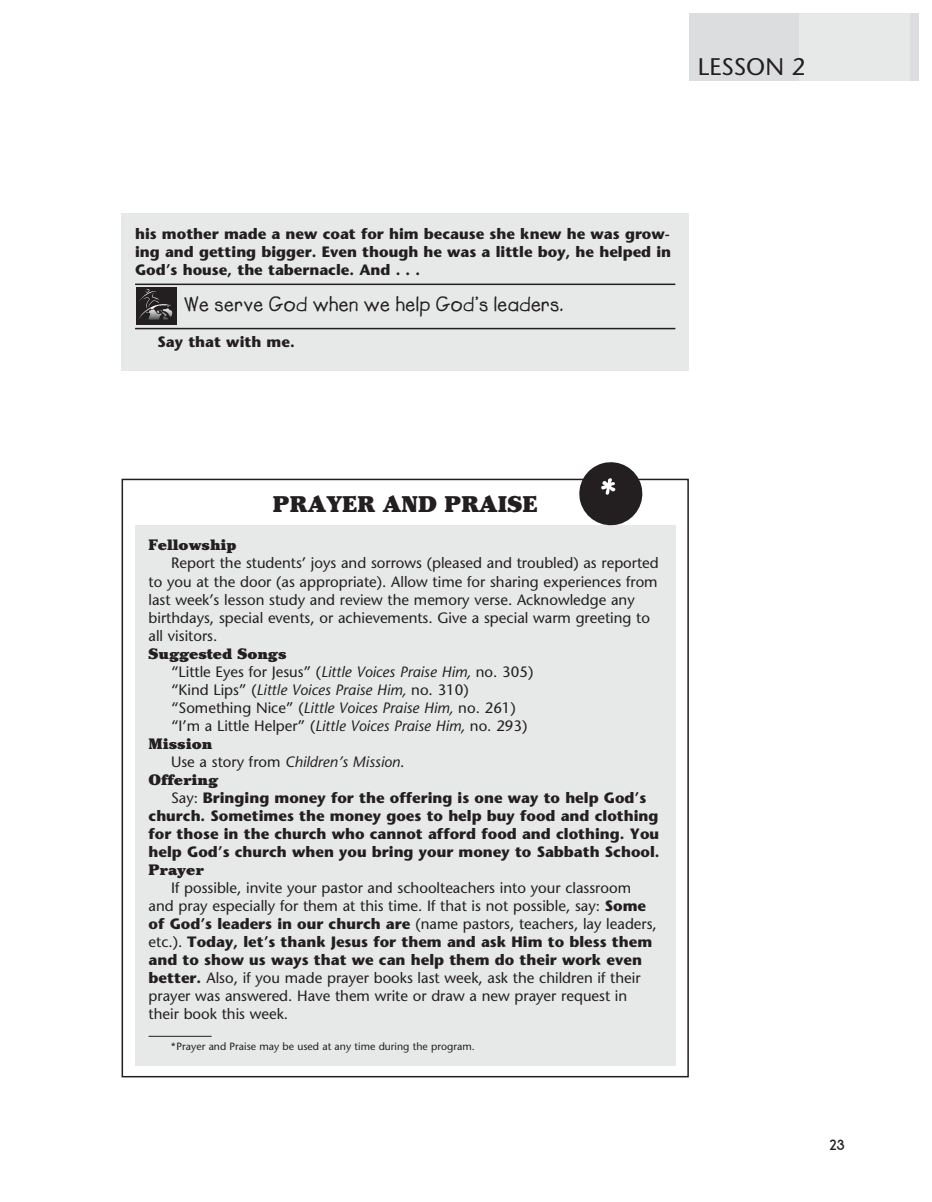
<style>
.page{position:relative;width:932px;height:1202px;background:#fff}
.page>*{position:absolute;margin:0;border:0;box-sizing:border-box;transform-origin:0 0}
.t1{font:24px "Stone Sans";color:#231f20}
.Readiness{font:900 22.5px "Cheltenham";color:#231f20}
.Power_Point{font:21px "Lemonade ICG Bold";letter-spacing:.015em;color:#231f20}
.t2{font:15px/18px "Stone Sans";color:#231f20}
.t3{font:700 15px/18px "Stone Sans";color:#231f20;text-align:justify}
.t4{font:italic 15px "Stone Sans";color:#231f20}
.P_P_Breaker{font:900 15px "Cheltenham";color:#231f20}
.t5{font:700 15px "New Garden";color:#231f20}
.Footnotes{font:10.5px "Stone Sans";color:#231f20}
.s1{font-style:italic}
.s2{font-style:normal}
.s3{font-weight:400}
.s4{font-weight:700}
</style>
<div class="page">
<div style="left:688px;top:14px;width:111px;height:67px;background:#dcddde"></div>
<div style="left:799px;top:14px;width:110px;height:67px;background:#e7e8e8"></div>
<div style="left:909px;top:14px;width:9px;height:67px;background:#dcddde"></div>
<div style="left:122px;top:213px;width:566px;height:157px;background:#e7e8e8"></div>
<hr style="left:135px;top:283px;width:540px;height:2px;background:#231f20">
<hr style="left:135px;top:328px;width:540px;height:1px;background:#231f20">
<div style="left:136px;top:288px;width:41px;height:37px;background:#231f20"></div>
<svg style="left:138px;top:289px;width:34px;height:31px"></svg>
<div style="left:135px;top:525px;width:540px;height:540px;background:#e7e8e8"></div>
<hr style="left:148px;top:1036px;width:64px;height:1px;background:#231f20">
<svg style="left:576px;top:462px;width:69px;height:64px"></svg>
<p class="t1" style="left:698px;top:52px;width:109px">LESSON 2</p>
<p class="t3" style="left:135px;top:224px;width:537px">his mother made a new coat for him because she knew he was grow&shy;ing and getting bigger. Even though he was a little boy, he helped in God’s house, the tabernacle. And . . .</p>
<p class="Power_Point" style="left:184px;top:291px;width:381px">We serve God when we help God’s leaders.</p>
<p class="t3" style="left:158px;top:332px;width:139px">Say that with me.</p>
<p class="Readiness" style="left:273px;top:490px;width:266px">PRAYER AND PRAISE</p>
<p class="P_P_Breaker" style="left:148px;top:536px;width:90px">Fellowship</p>
<p class="t2" style="left:148px;top:554px;width:511px;text-indent:22px">Report the students’ joys and sorrows (pleased and troubled) as reported to you at the door (as appropriate). Allow time for sharing experiences from last week’s lesson study and review the memory verse. Acknowledge any birthdays, special events, or achievements. Give a special warm greeting to all visitors.</p>
<p class="P_P_Breaker" style="left:148px;top:644px;width:139px">Suggested Songs</p>
<p class="t2" style="left:171px;top:662px;width:364px">“Little Eyes for Jesus” (<span class="s1">Little Voices Praise Him,</span> no. 305)</p>
<p class="t4" style="left:171px;top:680px;width:299px"><span class="s2">“Kind Lips” (</span>Little Voices Praise Him, <span class="s2">no. 310)</span></p>
<p class="t2" style="left:171px;top:698px;width:346px">“Something Nice” (<span class="s1">Little Voices Praise Him,</span> no. 261)</p>
<p class="t2" style="left:171px;top:716px;width:358px">“I’m a Little Helper” (<span class="s1">Little Voices Praise Him,</span> no. 293)</p>
<p class="P_P_Breaker" style="left:148px;top:734px;width:65px">Mission</p>
<p class="t4" style="left:171px;top:752px;width:235px"><span class="s2">Use a story from</span> Children’s Mission<span class="s2">.</span></p>
<p class="P_P_Breaker" style="left:148px;top:770px;width:71px">Offering</p>
<p class="t3" style="left:148px;top:788px;width:512px;text-align:left;text-indent:22px"><span class="s3">Say:</span> Bringing money for the offering is one way to help God’s church. Sometimes the money goes to help buy food and clothing for those in the church who cannot afford food and clothing. You help God’s church when you bring your money to Sabbath School.</p>
<p class="P_P_Breaker" style="left:148px;top:860px;width:57px">Prayer</p>
<p class="t2" style="left:148px;top:878px;width:510px;text-indent:22px">If possible, invite your pastor and schoolteachers into your classroom and pray especially for them at this time. If that is not possible, say: <span class="s4">Some of God’s leaders in our church are</span> (name pastors, teachers, lay leaders, etc.). <span class="s4">Today, let’s thank Jesus for them and ask Him to bless them and to show us ways that we can help them do their work even better.</span> Also, if you made prayer books last week, ask the children if their prayer was answered. Have them write or draw a new prayer request in their book this week.</p>
<p class="Footnotes" style="left:171px;top:1040px;width:305px">*Prayer and Praise may be used at any time during the program.</p>
<p class="t5" style="left:829px;top:1136px;width:17px">23</p>
</div>
